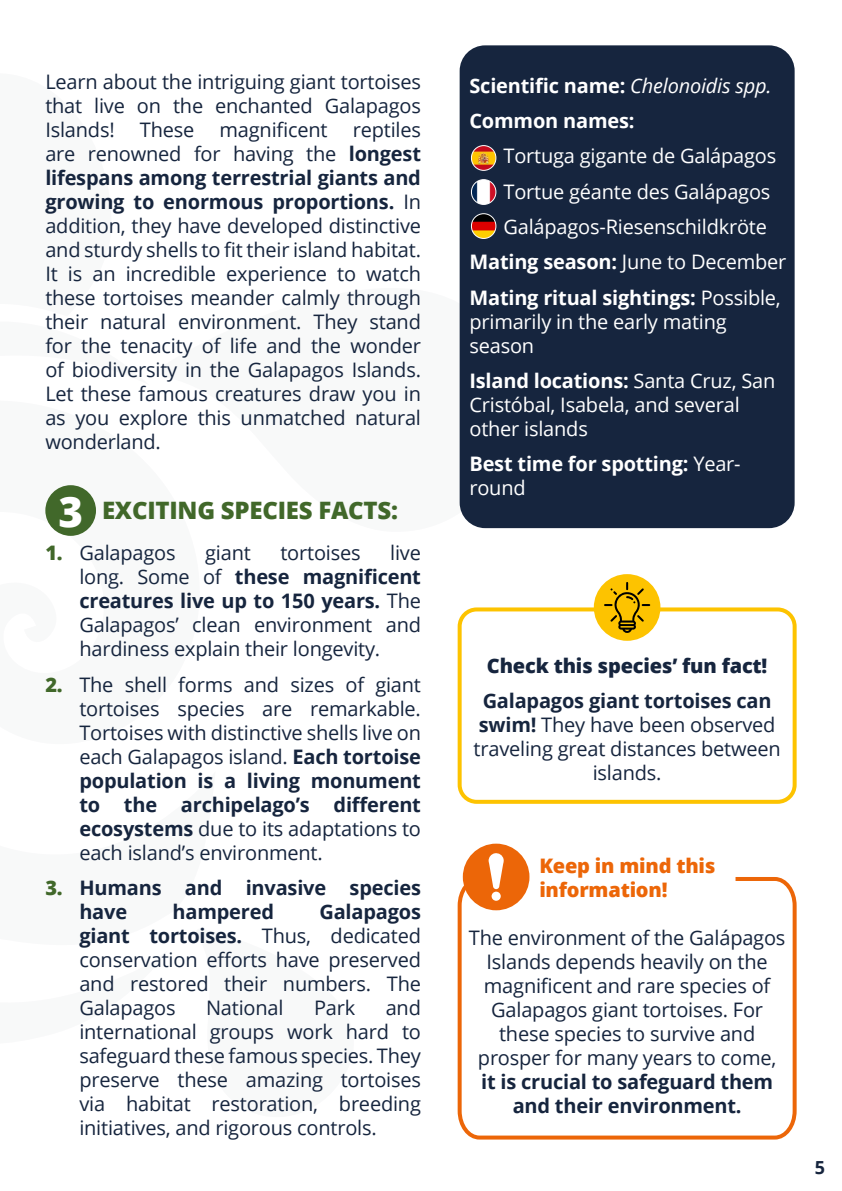
<style>
.page{position:relative;width:842px;height:1191px;background:#fff}
.page>*{position:absolute;margin:0;border:0;box-sizing:border-box;transform-origin:0 0}
.t1{font:800 42px "Open Sans";color:#fff}
.t2{font:800 24px "Open Sans";letter-spacing:-.01em;color:#41682a}
.t3{font:20px/24px "Open Sans";letter-spacing:-.01em;color:#16253e;text-align:justify}
.t4{font:20px/24px "Open Sans";letter-spacing:-.01em;color:#fff}
.t5{font:700 20px/35.4px "Open Sans";letter-spacing:-.01em;color:#fff}
.t6{font:700 20px/24px "Open Sans";letter-spacing:-.01em;color:#16253e}
.t7{font:800 20px/24px "Open Sans";letter-spacing:-.01em;color:#ec6608}
.t8{font:800 20px "Open Sans";letter-spacing:-.01em;color:#16253e}
.t9{font:700 18px "Open Sans";color:#16253e}
.s1{font-weight:700}
.s2{font-weight:800;color:#41682a}
.s3{font-weight:400;font-style:italic}
.s4{font-weight:400}
</style>
<div class="page">
<div style="left:45px;top:485px;width:51px;height:51px;background:#41682a;border-radius:50%"></div>
<div style="left:460px;top:45px;width:335px;height:483px;background:#16253e;border-radius:26px"></div>
<div style="left:458px;top:607px;width:339px;height:197px;border:4px solid #fdc300;border-radius:17px"></div>
<img style="left:471px;top:146px;width:25px;height:24px;border-radius:12px">
<div style="left:471px;top:145px;width:25px;height:26px;border:1px solid #fff;border-radius:12px"></div>
<img style="left:471px;top:180px;width:25px;height:24px;border-radius:12px">
<div style="left:471px;top:179px;width:25px;height:26px;border:1px solid #fff;border-radius:12px"></div>
<img style="left:471px;top:214px;width:25px;height:24px;border-radius:12px">
<div style="left:471px;top:213px;width:25px;height:26px;border:1px solid #fff;border-radius:12px"></div>
<div style="left:594px;top:574px;width:66px;height:67px;background:#fdc300;border-radius:50%"></div>
<svg style="left:604px;top:582px;width:46px;height:51px"></svg>
<div style="left:463px;top:843px;width:66px;height:67px;background:#ec6608;border-radius:50%"></div>
<svg style="left:489px;top:853px;width:15px;height:22px"></svg>
<svg style="left:457px;top:875px;width:340px;height:265px"></svg>
<p class="t3" style="left:45px;top:69px;width:377px">Learn about the intriguing giant tortoises that live on the enchanted Galapagos Islands!</p>
<p class="t3" style="left:140px;top:117px;width:56px">These</p>
<p class="t3" style="left:219px;top:117px;width:110px">magnificent</p>
<p class="t3" style="left:45px;top:117px;width:377px;text-indent:307px">reptiles are renowned for having the <span class="s1">longest lifespans among terrestrial giants and growing to enormous proportions.</span> In addition, they have developed distinctive and sturdy shells to fit their island habitat.<br>It is an incredible experience to watch these tortoises meander calmly through their natural environment. They stand for the tenacity of life and the wonder of biodiversity in the Galapagos Islands.<br>Let these famous creatures draw you in as you explore this unmatched natural wonderland.</p>
<h1 class="t1" style="left:58px;top:479px;width:26px">3</h1>
<p class="t2" style="left:102px;top:492px;width:298px">EXCITING SPECIES FACTS:</p>
<p class="t3" style="left:45px;top:540px;width:132px"><span class="s2">1.</span> Galapagos</p>
<p class="t3" style="left:205px;top:540px;width:47px">giant</p>
<p class="t3" style="left:280px;top:540px;width:82px">tortoises</p>
<p class="t3" style="left:79px;top:540px;width:343px;text-indent:311px">live long. Some of <span class="s1">these magnificent creatures live up to 150 years.</span> The Galapagos’ clean environment and hardiness explain their longevity.</p>
<p class="t3" style="left:79px;top:672px;width:343px;text-indent:-34px"><span class="s2">2.</span> The shell forms and sizes of giant tortoises species are remarkable.<br>Tortoises with distinctive shells live on each Galapagos island. <span class="s1">Each tortoise population is a living monument to the archipelago’s different ecosystems</span> due to its adaptations to each island’s environment.</p>
<p class="t6" style="left:79px;top:875px;width:343px;text-indent:-34px"><span class="s2">3.</span> Humans and invasive species have</p>
<p class="t3" style="left:79px;top:899px;width:343px;text-indent:240px"><span class="s1">Galapagos giant tortoises.</span> Thus, dedicated conservation efforts have preserved and restored their numbers. The Galapagos</p>
<p class="t6" style="left:173px;top:899px;width:103px">hampered</p>
<p class="t3" style="left:79px;top:995px;width:343px;text-indent:306px">and international groups work hard to safeguard these famous species. They preserve these amazing tortoises via habitat restoration, breeding initiatives, and rigorous controls.</p>
<p class="t3" style="left:206px;top:995px;width:79px">National</p>
<p class="t3" style="left:314px;top:995px;width:43px">Park</p>
<p class="t5" style="left:469px;top:67px;width:304px">Scientific name: <span class="s3">Chelonoidis spp.<br></span>Common names:</p>
<p class="t4" style="left:503px;top:143px;width:274px">Tortuga gigante de Galápagos</p>
<p class="t4" style="left:503px;top:179px;width:268px">Tortue géante des Galápagos</p>
<p class="t4" style="left:503px;top:214px;width:265px">Galápagos-Riesenschildkröte</p>
<p class="t4" style="left:469px;top:249px;width:318px"><span class="s1">Mating season:</span> June to December</p>
<p class="t5" style="left:469px;top:279px;width:313px">Mating ritual sightings: <span class="s4">Possible,</span></p>
<p class="t4" style="left:469px;top:309px;width:259px">primarily in the early mating season</p>
<p class="t4" style="left:469px;top:368px;width:307px"><span class="s1">Island locations:</span> Santa Cruz, San<br>Cristóbal, Isabela, and several other islands</p>
<p class="t5" style="left:469px;top:451px;width:273px;line-height:24px">Best time for spotting: <span class="s4">Year&shy;round</span></p>
<p class="t8" style="left:487px;top:650px;width:282px">Check this species’ fun fact!</p>
<p class="t3" style="left:474px;top:688px;width:309px;text-align:center"><span class="s1">Galapagos giant tortoises can swim!</span> They have been observed traveling great distances between islands.</p>
<p class="t7" style="left:539px;top:853px;width:178px">Keep in mind this information!</p>
<p class="t3" style="left:469px;top:925px;width:318px;text-align:center">The environment of the Galápagos<br>Islands depends heavily on the magnificent and rare species of<br>Galapagos giant tortoises. For these species to survive and prosper for many years to come,</p>
<p class="t6" style="left:481px;top:1069px;width:294px;text-align:center">it is crucial to safeguard them and their environment.</p>
<p class="t9" style="left:815px;top:1154px;width:12px">5</p>
</div>
